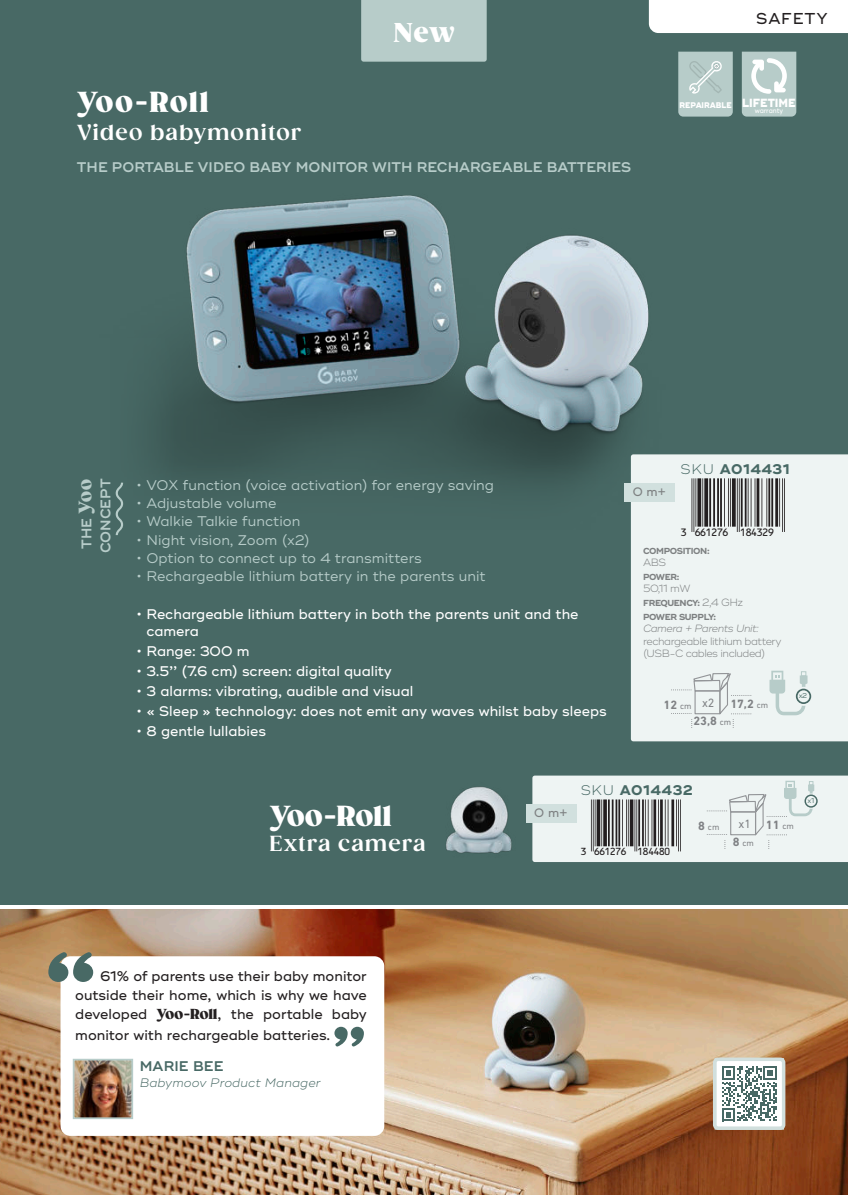
<style>
.page{position:relative;width:848px;height:1195px;background:#fff}
.page>*{position:absolute;margin:0;border:0;box-sizing:border-box;transform-origin:0 0}
.t1{font:800 28px "Gazpacho";letter-spacing:.015em;color:#fff}
.t2{font:800 26.25px "Gazpacho";color:#fff}
.t3{font:700 21px "Gazpacho";letter-spacing:.05em;color:#fff}
.t4{font:500 15.75px "Ridley Grotesk";letter-spacing:.05em;color:#231f20}
.t5{font:500 14px/17.5px "Ridley Grotesk";color:#fff}
.t6{font:14px "Ridley Grotesk";color:#b7ccc9}
.t7{font:500 14px/19.2px "Ridley Grotesk";color:#231f20;text-align:justify}
.t8{font:600 14px/19.2px "Ridley Grotesk";color:#b7ccc9;text-align:center}
.t9{font:700 14px "Ridley Grotesk";letter-spacing:.04em;color:#486965}
.t10{font:600 14px "Ridley Grotesk";letter-spacing:.005em;color:#486965}
.t11{font:italic 300 12.25px "Ridley Grotesk";letter-spacing:.005em;color:#486965}
.t12{font:700 12.25px/17.3px "DIN Next LT Pro";color:#808285}
.t13{font:500 12.25px "Ridley Grotesk";color:#7d8081}
.t14{font:12.25px "DIN Next LT Pro";color:#808285}
.t15{font:800 11.9px "Ridley Grotesk";color:#fff;scale:.91 1}
.t16{font:10.85px "OCRB";letter-spacing:-.085em;color:#231f20}
.t17{font:300 10.5px/12.2px "Ridley Grotesk";letter-spacing:-.045em;color:#7d8081}
.t18{font:italic 300 10.5px "Ridley Grotesk";letter-spacing:-.045em;color:#7d8081}
.t19{font:10.33px "OCRB";letter-spacing:-.085em;color:#231f20}
.t20{font:700 8.75px/14px "Ridley Grotesk";letter-spacing:-.045em;color:#7d8081}
.t21{font:8.75px "DIN Next LT Pro";color:#808285}
.t22{font:800 8.22px "Ridley Grotesk";color:#fff;scale:.92 1}
.t23{font:500 7px "Ridley Grotesk";color:#fff;scale:.91 1}
.t24{font:7px "Ridley Grotesk";color:#486965}
.s1{font-weight:300}
.s2{font-family:"Gazpacho";font-weight:800;font-size:17.5px}
.s3{font-weight:300;font-size:10.5px}
.s4{font-weight:400;font-size:8.75px}
.s5{font-family:"Gazpacho";font-weight:800}
.s6{font-weight:700;font-size:12.25px}
.s7{font-weight:700}
.s8{font-size:8.75px}
</style>
<div class="page">
<div style="left:0;top:0;width:847px;height:1195px;background:#486965"></div>
<div style="left:361px;top:0;width:125px;height:62px;background:#b7ccc9"></div>
<img style="left:186px;top:195px;width:463px;height:243px">
<div style="left:72px;top:338px;width:129px;height:212px;background:#486965"></div>
<img style="left:0;top:909px;width:847px;height:286px">
<hr style="left:0;top:905px;width:847px;height:4px;background:#fff">
<svg style="left:741px;top:52px;width:55px;height:65px;background:#bed0ce"></svg>
<svg style="left:678px;top:52px;width:54px;height:65px;background:#b7cbc8"></svg>
<div style="left:630px;top:454px;width:217px;height:287px;background:#eef4f3"></div>
<hr style="left:784px;top:478px;width:1px;height:54px;background:#231f20">
<hr style="left:782px;top:478px;width:1px;height:54px;background:#231f20">
<hr style="left:779px;top:478px;width:1px;height:48px;background:#231f20">
<hr style="left:775px;top:478px;width:3px;height:48px;background:#231f20">
<hr style="left:771px;top:478px;width:2px;height:48px;background:#231f20">
<hr style="left:768px;top:478px;width:2px;height:48px;background:#231f20">
<hr style="left:766px;top:478px;width:1px;height:48px;background:#231f20">
<hr style="left:761px;top:478px;width:1px;height:48px;background:#231f20">
<hr style="left:756px;top:478px;width:3px;height:48px;background:#231f20">
<hr style="left:754px;top:478px;width:1px;height:48px;background:#231f20">
<hr style="left:750px;top:478px;width:1px;height:48px;background:#231f20">
<hr style="left:747px;top:478px;width:1px;height:48px;background:#231f20">
<hr style="left:744px;top:478px;width:2px;height:48px;background:#231f20">
<hr style="left:740px;top:478px;width:2px;height:48px;background:#231f20">
<hr style="left:738px;top:478px;width:1px;height:54px;background:#231f20">
<hr style="left:736px;top:478px;width:1px;height:54px;background:#231f20">
<svg style="left:731px;top:478px;width:4px;height:48px"></svg>
<hr style="left:729px;top:478px;width:1px;height:48px;background:#231f20">
<hr style="left:727px;top:478px;width:1px;height:48px;background:#231f20">
<hr style="left:724px;top:478px;width:1px;height:48px;background:#231f20">
<hr style="left:720px;top:478px;width:1px;height:48px;background:#231f20">
<hr style="left:717px;top:478px;width:1px;height:48px;background:#231f20">
<hr style="left:713px;top:478px;width:1px;height:48px;background:#231f20">
<hr style="left:709px;top:478px;width:2px;height:48px;background:#231f20">
<svg style="left:704px;top:478px;width:4px;height:48px"></svg>
<hr style="left:702px;top:478px;width:1px;height:48px;background:#231f20">
<svg style="left:697px;top:478px;width:4px;height:48px"></svg>
<hr style="left:695px;top:478px;width:1px;height:48px;background:#231f20">
<hr style="left:693px;top:478px;width:1px;height:54px;background:#231f20">
<hr style="left:691px;top:478px;width:1px;height:54px;background:#231f20">
<div style="left:624px;top:483px;width:51px;height:19px;background:#d1e0de"></div>
<img style="left:446px;top:787px;width:86px;height:66px">
<div style="left:60px;top:956px;width:324px;height:180px;background:#fff;border-radius:10px"></div>
<svg style="left:334px;top:1026px;width:30px;height:21px"></svg>
<img style="left:76px;top:1061px;width:54px;height:55px">
<div style="left:73px;top:1058px;width:60px;height:61px;border:2px solid #b7ccc9"></div>
<svg style="left:48px;top:951px;width:45px;height:31px"></svg>
<div style="left:714px;top:1059px;width:69px;height:69px;background:#fff;border-radius:3px"></div>
<div style="left:712px;top:1057px;width:73px;height:73px;border:4px solid #d1dfdd;border-radius:3px"></div>
<svg style="left:722px;top:1066px;width:54px;height:55px"></svg>
<div style="left:714px;top:1058px;width:69px;height:71px;border:2px solid #d1dfdd"></div>
<svg style="left:769px;top:670px;width:42px;height:45px;background:#d8e3e1"></svg>
<svg style="left:532px;top:775px;width:315px;height:87px;background:#d8dedd"></svg>
<svg style="left:116px;top:482px;width:7px;height:53px"></svg>
<svg style="left:671px;top:669px;width:79px;height:59px;background:#e6eceb"></svg>
<svg style="left:0;top:1191px;width:3px;height:4px"></svg>
<div style="left:648px;top:0;width:199px;height:33px;background:#fff"></div>
<svg style="left:844px;top:1191px;width:4px;height:4px"></svg>
<h2 class="t2" style="left:394px;top:17px;width:62px">New</h2>
<h1 class="t1" style="left:77px;top:84px;width:133px">Yoo-Roll</h1>
<h3 class="t3" style="left:77px;top:124px;width:226px">Video babymonitor</h3>
<p class="t8" style="left:77px;top:157px;width:555px">THE PORTABLE VIDEO BABY MONITOR WITH RECHARGEABLE BATTERIES</p>
<p class="t4" style="left:756px;top:10px;width:73px">SAFETY</p>
<p class="t22" style="left:679px;top:102px;width:59px">REPAIRABLE</p>
<p class="t15" style="left:741px;top:98px;width:61px">LIFETIME</p>
<p class="t23" style="left:754px;top:106px;width:33px">warranty</p>
<p class="t9" style="left:680px;top:462px;width:111px"><span class="s1">SKU</span> A014431</p>
<p class="t8" style="left:77px;top:553px;width:76px;rotate:-90deg">THE <span class="s2">Yoo<br></span>CONCEPT</p>
<p class="t6" style="left:136px;top:479px;width:359px">• VOX function (voice activation) for energy saving</p>
<p class="t6" style="left:136px;top:497px;width:141px">• Adjustable volume</p>
<p class="t6" style="left:136px;top:515px;width:165px">• Walkie Talkie function</p>
<p class="t6" style="left:136px;top:533px;width:175px">• Night vision, Zoom (x2)</p>
<p class="t6" style="left:136px;top:551px;width:287px">• Option to connect up to 4 transmitters</p>
<p class="t6" style="left:136px;top:570px;width:350px">• Rechargeable lithium battery in the parents unit</p>
<p class="t5" style="left:146px;top:605px;width:433px;text-indent:-10px">• Rechargeable lithium battery in both the parents unit and the camera</p>
<p class="t5" style="left:136px;top:642px;width:114px">• Range: 300 m</p>
<p class="t5" style="left:136px;top:662px;width:257px">• 3.5’’ (7.6 cm) screen: digital quality</p>
<p class="t5" style="left:136px;top:682px;width:278px">• 3 alarms: vibrating, audible and visual</p>
<p class="t5" style="left:136px;top:702px;width:471px">• « Sleep » technology: does not emit any waves whilst baby sleeps</p>
<p class="t5" style="left:136px;top:722px;width:131px">• 8 gentle lullabies</p>
<p class="t13" style="left:632px;top:484px;width:35px">0 m+</p>
<p class="t16" style="left:680px;top:526px;width:95px">3 661276 184329</p>
<p class="t20" style="left:643px;top:544px;width:68px">COMPOSITION:</p>
<p class="t17" style="left:643px;top:557px;width:24px">ABS</p>
<p class="t20" style="left:643px;top:570px;width:38px">POWER:</p>
<p class="t17" style="left:643px;top:583px;width:49px">50,11 mW</p>
<p class="t20" style="left:643px;top:596px;width:102px">FREQUENCY: <span class="s3">2,4 GHz<br></span>POWER SUPPLY:</p>
<p class="t18" style="left:643px;top:624px;width:117px">Camera + Parents Unit:</p>
<p class="t17" style="left:643px;top:635px;width:140px">rechargeable lithium battery (USB-C cables included)</p>
<p class="t12" style="left:663px;top:696px;width:53px">12 <span class="s4">cm</span> <sup>x2</sup></p>
<p class="t12" style="left:693px;top:696px;width:76px;text-indent:37px">17,2 <span class="s4">cm<br></span>23,8 <span class="s4">cm</span></p>
<p class="t24" style="left:798px;top:693px;width:10px">x2</p>
<p class="t9" style="left:580px;top:783px;width:114px"><span class="s1">SKU</span> A014432</p>
<p class="t24" style="left:807px;top:797px;width:8px">x1</p>
<h1 class="t1" style="left:269px;top:798px;width:123px">Yoo-Roll</h1>
<h3 class="t3" style="left:269px;top:834px;width:157px">Extra camera</h3>
<p class="t7" style="left:75px;top:966px;width:293px;text-indent:25px">61% of parents use their baby monitor outside their home, which is why we have developed <span class="s5">Yoo-Roll</span>, the portable baby</p>
<p class="t7" style="left:75px;top:1025px;width:256px">monitor with rechargeable batteries.</p>
<p class="t10" style="left:140px;top:1058px;width:85px">MARIE BEE</p>
<p class="t11" style="left:140px;top:1077px;width:182px">Babymoov Product Manager</p>
<p class="t13" style="left:534px;top:806px;width:35px">0 m+</p>
<p class="t19" style="left:580px;top:845px;width:91px">3 661276 184480</p>
<p class="t21" style="left:698px;top:823px;width:23px"><span class="s6">8</span> cm</p>
<p class="t14" style="left:738px;top:819px;width:57px">x1 <span class="s7">11</span> <span class="s8">cm</span></p>
<p class="t21" style="left:732px;top:840px;width:23px"><span class="s6">8</span> cm</p>
</div>
